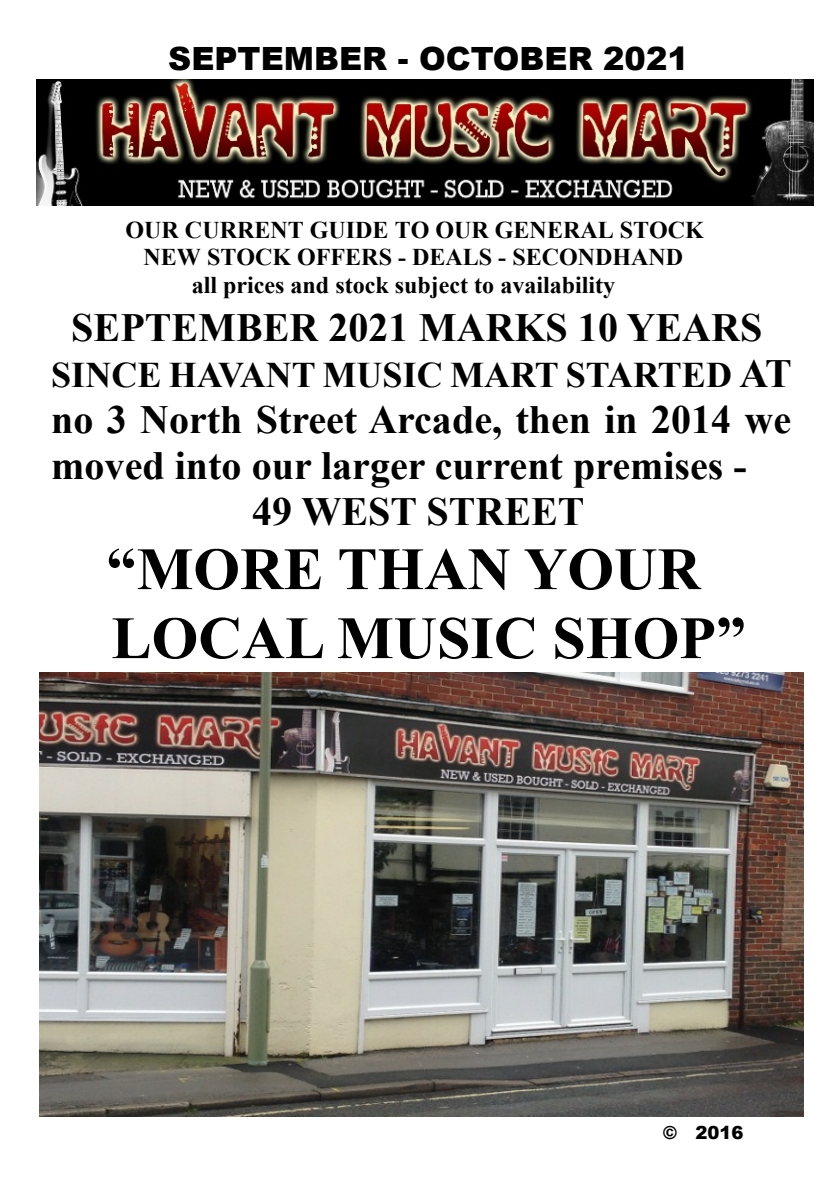
<style>
.page{position:relative;width:840px;height:1191px;background:#fff}
.page>*{position:absolute;margin:0;border:0;box-sizing:border-box;transform-origin:0 0}
.t1{font:700 60px/69px "Times New Roman";color:#000}
.t2{font:700 40px "Times New Roman";color:#000}
.t3{font:700 36px "Times New Roman";color:#000}
.t4{font:900 32px "Arial";color:#000}
.t5{font:700 24px "Times New Roman";color:#000}
.t6{font:900 18px "Arial";color:#000}
.s1{font-size:40px}
</style>
<div class="page">
<img style="left:36px;top:80px;width:776px;height:126px">
<img style="left:39px;top:672px;width:764px;height:444px">
<p class="t4" style="left:168px;top:47px;width:521px">SEPTEMBER - OCTOBER 2021</p>
<p class="t5" style="left:125px;top:221px;width:579px">OUR CURRENT GUIDE TO OUR GENERAL STOCK</p>
<p class="t5" style="left:143px;top:249px;width:541px">NEW STOCK OFFERS - DEALS - SECONDHAND</p>
<p class="t5" style="left:192px;top:276px;width:424px">all prices and stock subject to availability</p>
<p class="t2" style="left:71px;top:314px;width:692px">SEPTEMBER 2021 MARKS 10 YEARS</p>
<p class="t3" style="left:51px;top:363px;width:741px">SINCE HAVANT MUSIC MART STARTED <span class="s1">AT</span></p>
<p class="t2" style="left:51px;top:406px;width:741px">no 3 North Street Arcade, then in 2014 we</p>
<p class="t2" style="left:51px;top:452px;width:696px">moved into our larger current premises -</p>
<p class="t2" style="left:252px;top:498px;width:334px">49 WEST STREET</p>
<h1 class="t1" style="left:106px;top:541px;width:640px">“MORE THAN YOUR<br>LOCAL MUSIC SHOP”</h1>
<p class="t6" style="left:662px;top:1125px;width:82px">© 2016</p>
</div>
